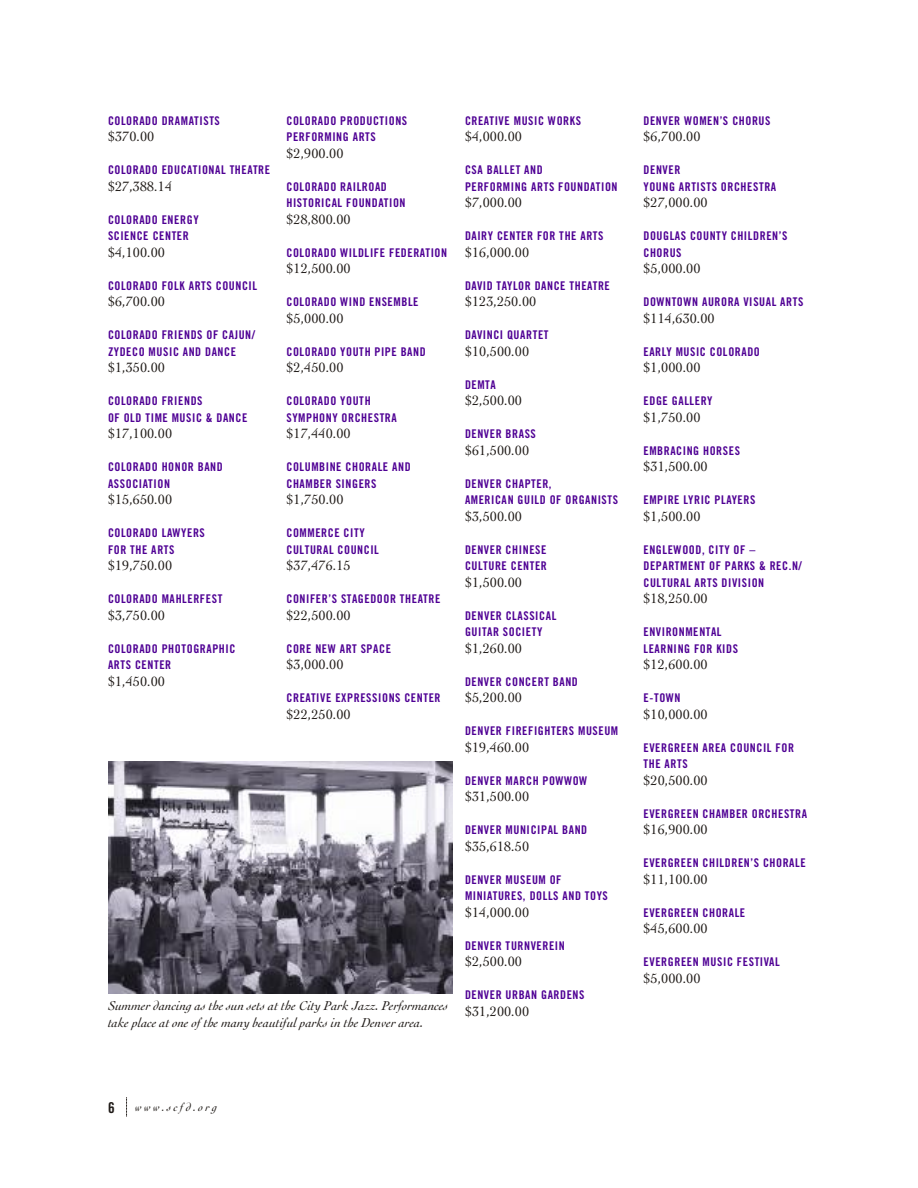
<style>
.page{position:relative;width:918px;height:1188px;background:#fff}
.page>*{position:absolute;margin:0;border:0;box-sizing:border-box;transform-origin:0 0}
.t1{font:15px "Trade Gothic Bold Cond Twenty";color:#1f1a17}
.t2{font:14.25px "Cochin";color:#1f1a17}
.t3{font:italic 13.5px/16.5px "Cochin";letter-spacing:-.005em;color:#1f1a17}
.t4{font:12px/16.5px "Trade Gothic Bold Cond Twenty";letter-spacing:.045em;color:#4f0094}
.t5{font:italic 12px "Cochin";letter-spacing:.2em;color:#1f1a17}
</style>
<div class="page">
<svg style="left:126px;top:1098px;width:1px;height:18px"></svg>
<img style="left:108px;top:761px;width:345px;height:233px">
<p class="t4" style="left:108px;top:113px;width:113px">COLORADO DRAMATISTS</p>
<p class="t2" style="left:108px;top:130px;width:48px">$370.00</p>
<p class="t4" style="left:108px;top:163px;width:164px">COLORADO EDUCATIONAL THEATRE</p>
<p class="t2" style="left:108px;top:180px;width:66px">$27,388.14</p>
<p class="t4" style="left:108px;top:212px;width:92px">COLORADO ENERGY<br>SCIENCE CENTER</p>
<p class="t2" style="left:108px;top:246px;width:59px">$4,100.00</p>
<p class="t4" style="left:108px;top:278px;width:151px">COLORADO FOLK ARTS COUNCIL</p>
<p class="t2" style="left:108px;top:295px;width:59px">$6,700.00</p>
<p class="t4" style="left:108px;top:328px;width:149px">COLORADO FRIENDS OF CAJUN/<br>ZYDECO MUSIC AND DANCE</p>
<p class="t2" style="left:108px;top:361px;width:59px">$1,350.00</p>
<p class="t4" style="left:108px;top:394px;width:141px">COLORADO FRIENDS<br>OF OLD TIME MUSIC &amp; DANCE</p>
<p class="t2" style="left:108px;top:427px;width:66px">$17,100.00</p>
<p class="t4" style="left:108px;top:460px;width:116px">COLORADO HONOR BAND<br>ASSOCIATION</p>
<p class="t2" style="left:108px;top:493px;width:66px">$15,650.00</p>
<p class="t4" style="left:108px;top:526px;width:98px">COLORADO LAWYERS<br>FOR THE ARTS</p>
<p class="t2" style="left:108px;top:559px;width:66px">$19,750.00</p>
<p class="t4" style="left:108px;top:592px;width:116px">COLORADO MAHLERFEST</p>
<p class="t2" style="left:108px;top:609px;width:59px">$3,750.00</p>
<p class="t4" style="left:108px;top:641px;width:129px">COLORADO PHOTOGRAPHIC<br>ARTS CENTER</p>
<p class="t2" style="left:108px;top:675px;width:59px">$1,450.00</p>
<p class="t4" style="left:287px;top:113px;width:122px">COLORADO PRODUCTIONS<br>PERFORMING ARTS</p>
<p class="t2" style="left:287px;top:147px;width:59px">$2,900.00</p>
<p class="t4" style="left:287px;top:179px;width:121px">COLORADO RAILROAD<br>HISTORICAL FOUNDATION</p>
<p class="t2" style="left:287px;top:213px;width:66px">$28,800.00</p>
<p class="t4" style="left:287px;top:245px;width:162px">COLORADO WILDLIFE FEDERATION</p>
<p class="t2" style="left:287px;top:262px;width:66px">$12,500.00</p>
<p class="t4" style="left:287px;top:295px;width:134px">COLORADO WIND ENSEMBLE</p>
<p class="t2" style="left:287px;top:312px;width:59px">$5,000.00</p>
<p class="t4" style="left:287px;top:344px;width:141px">COLORADO YOUTH PIPE BAND</p>
<p class="t2" style="left:287px;top:361px;width:59px">$2,450.00</p>
<p class="t4" style="left:287px;top:394px;width:112px">COLORADO YOUTH<br>SYMPHONY ORCHESTRA</p>
<p class="t2" style="left:287px;top:427px;width:66px">$17,440.00</p>
<p class="t4" style="left:287px;top:460px;width:126px">COLUMBINE CHORALE AND<br>CHAMBER SINGERS</p>
<p class="t2" style="left:287px;top:493px;width:59px">$1,750.00</p>
<p class="t4" style="left:287px;top:526px;width:94px">COMMERCE CITY<br>CULTURAL COUNCIL</p>
<p class="t2" style="left:287px;top:559px;width:66px">$37,476.15</p>
<p class="t4" style="left:287px;top:592px;width:155px">CONIFER’S STAGEDOOR THEATRE</p>
<p class="t2" style="left:287px;top:609px;width:66px">$22,500.00</p>
<p class="t4" style="left:287px;top:641px;width:106px">CORE NEW ART SPACE</p>
<p class="t2" style="left:287px;top:658px;width:59px">$3,000.00</p>
<p class="t4" style="left:287px;top:691px;width:156px">CREATIVE EXPRESSIONS CENTER</p>
<p class="t2" style="left:287px;top:708px;width:66px">$22,250.00</p>
<p class="t3" style="left:108px;top:998px;width:342px">Summer dancing as the sun sets at the City Park Jazz. Performances take place at one of the many beautiful parks in the Denver area.</p>
<p class="t4" style="left:465px;top:113px;width:118px">CREATIVE MUSIC WORKS</p>
<p class="t2" style="left:465px;top:130px;width:59px">$4,000.00</p>
<p class="t4" style="left:465px;top:163px;width:154px">CSA BALLET AND<br>PERFORMING ARTS FOUNDATION</p>
<p class="t2" style="left:465px;top:196px;width:59px">$7,000.00</p>
<p class="t4" style="left:465px;top:229px;width:140px">DAIRY CENTER FOR THE ARTS</p>
<p class="t2" style="left:465px;top:246px;width:66px">$16,000.00</p>
<p class="t4" style="left:465px;top:278px;width:146px">DAVID TAYLOR DANCE THEATRE</p>
<p class="t2" style="left:465px;top:295px;width:73px">$123,250.00</p>
<p class="t4" style="left:465px;top:328px;width:85px">DAVINCI QUARTET</p>
<p class="t2" style="left:465px;top:345px;width:66px">$10,500.00</p>
<p class="t4" style="left:465px;top:377px;width:32px">DEMTA</p>
<p class="t2" style="left:465px;top:394px;width:59px">$2,500.00</p>
<p class="t4" style="left:465px;top:427px;width:72px">DENVER BRASS</p>
<p class="t2" style="left:465px;top:444px;width:66px">$61,500.00</p>
<p class="t4" style="left:465px;top:476px;width:155px">DENVER CHAPTER,<br>AMERICAN GUILD OF ORGANISTS</p>
<p class="t2" style="left:465px;top:510px;width:59px">$3,500.00</p>
<p class="t4" style="left:465px;top:542px;width:83px">DENVER CHINESE<br>CULTURE CENTER</p>
<p class="t2" style="left:465px;top:576px;width:59px">$1,500.00</p>
<p class="t4" style="left:465px;top:608px;width:93px">DENVER CLASSICAL<br>GUITAR SOCIETY</p>
<p class="t2" style="left:465px;top:642px;width:59px">$1,260.00</p>
<p class="t4" style="left:465px;top:674px;width:114px">DENVER CONCERT BAND</p>
<p class="t2" style="left:465px;top:691px;width:59px">$5,200.00</p>
<p class="t4" style="left:465px;top:724px;width:155px">DENVER FIREFIGHTERS MUSEUM</p>
<p class="t2" style="left:465px;top:741px;width:66px">$19,460.00</p>
<p class="t4" style="left:465px;top:773px;width:124px">DENVER MARCH POWWOW</p>
<p class="t2" style="left:465px;top:790px;width:66px">$31,500.00</p>
<p class="t4" style="left:465px;top:823px;width:124px">DENVER MUNICIPAL BAND</p>
<p class="t2" style="left:465px;top:840px;width:66px">$35,618.50</p>
<p class="t4" style="left:465px;top:872px;width:144px">DENVER MUSEUM OF<br>MINIATURES, DOLLS AND TOYS</p>
<p class="t2" style="left:465px;top:906px;width:66px">$14,000.00</p>
<p class="t4" style="left:465px;top:938px;width:101px">DENVER TURNVEREIN</p>
<p class="t2" style="left:465px;top:955px;width:59px">$2,500.00</p>
<p class="t4" style="left:465px;top:988px;width:121px">DENVER URBAN GARDENS</p>
<p class="t2" style="left:465px;top:1005px;width:66px">$31,200.00</p>
<p class="t4" style="left:644px;top:113px;width:128px">DENVER WOMEN’S CHORUS</p>
<p class="t2" style="left:644px;top:130px;width:59px">$6,700.00</p>
<p class="t4" style="left:644px;top:163px;width:134px">DENVER<br>YOUNG ARTISTS ORCHESTRA</p>
<p class="t2" style="left:644px;top:196px;width:66px">$27,000.00</p>
<p class="t4" style="left:644px;top:229px;width:145px">DOUGLAS COUNTY CHILDREN’S<br>CHORUS</p>
<p class="t2" style="left:644px;top:262px;width:59px">$5,000.00</p>
<p class="t4" style="left:644px;top:295px;width:161px">DOWNTOWN AURORA VISUAL ARTS</p>
<p class="t2" style="left:644px;top:312px;width:73px">$114,630.00</p>
<p class="t4" style="left:644px;top:344px;width:118px">EARLY MUSIC COLORADO</p>
<p class="t2" style="left:644px;top:361px;width:59px">$1,000.00</p>
<p class="t4" style="left:644px;top:394px;width:70px">EDGE GALLERY</p>
<p class="t2" style="left:644px;top:411px;width:59px">$1,750.00</p>
<p class="t4" style="left:644px;top:443px;width:98px">EMBRACING HORSES</p>
<p class="t2" style="left:644px;top:460px;width:66px">$31,500.00</p>
<p class="t4" style="left:644px;top:493px;width:113px">EMPIRE LYRIC PLAYERS</p>
<p class="t2" style="left:644px;top:510px;width:59px">$1,500.00</p>
<p class="t4" style="left:644px;top:542px;width:160px">ENGLEWOOD, CITY OF –<br>DEPARTMENT OF PARKS &amp; REC.N/<br>CULTURAL ARTS DIVISION</p>
<p class="t2" style="left:644px;top:592px;width:66px">$18,250.00</p>
<p class="t4" style="left:644px;top:625px;width:96px">ENVIRONMENTAL<br>LEARNING FOR KIDS</p>
<p class="t2" style="left:644px;top:658px;width:66px">$12,600.00</p>
<p class="t4" style="left:644px;top:691px;width:38px">E-TOWN</p>
<p class="t2" style="left:644px;top:708px;width:66px">$10,000.00</p>
<p class="t4" style="left:644px;top:740px;width:152px">EVERGREEN AREA COUNCIL FOR<br>THE ARTS</p>
<p class="t2" style="left:644px;top:774px;width:66px">$20,500.00</p>
<p class="t4" style="left:644px;top:806px;width:165px">EVERGREEN CHAMBER ORCHESTRA</p>
<p class="t2" style="left:644px;top:823px;width:66px">$16,900.00</p>
<p class="t4" style="left:644px;top:856px;width:164px">EVERGREEN CHILDREN’S CHORALE</p>
<p class="t2" style="left:644px;top:873px;width:66px">$11,100.00</p>
<p class="t4" style="left:644px;top:905px;width:103px">EVERGREEN CHORALE</p>
<p class="t2" style="left:644px;top:922px;width:66px">$45,600.00</p>
<p class="t4" style="left:644px;top:955px;width:138px">EVERGREEN MUSIC FESTIVAL</p>
<p class="t2" style="left:644px;top:972px;width:59px">$5,000.00</p>
<p class="t1" style="left:108px;top:1101px;width:8px">6</p>
<p class="t5" style="left:135px;top:1102px;width:84px">www.scfd.org</p>
</div>
